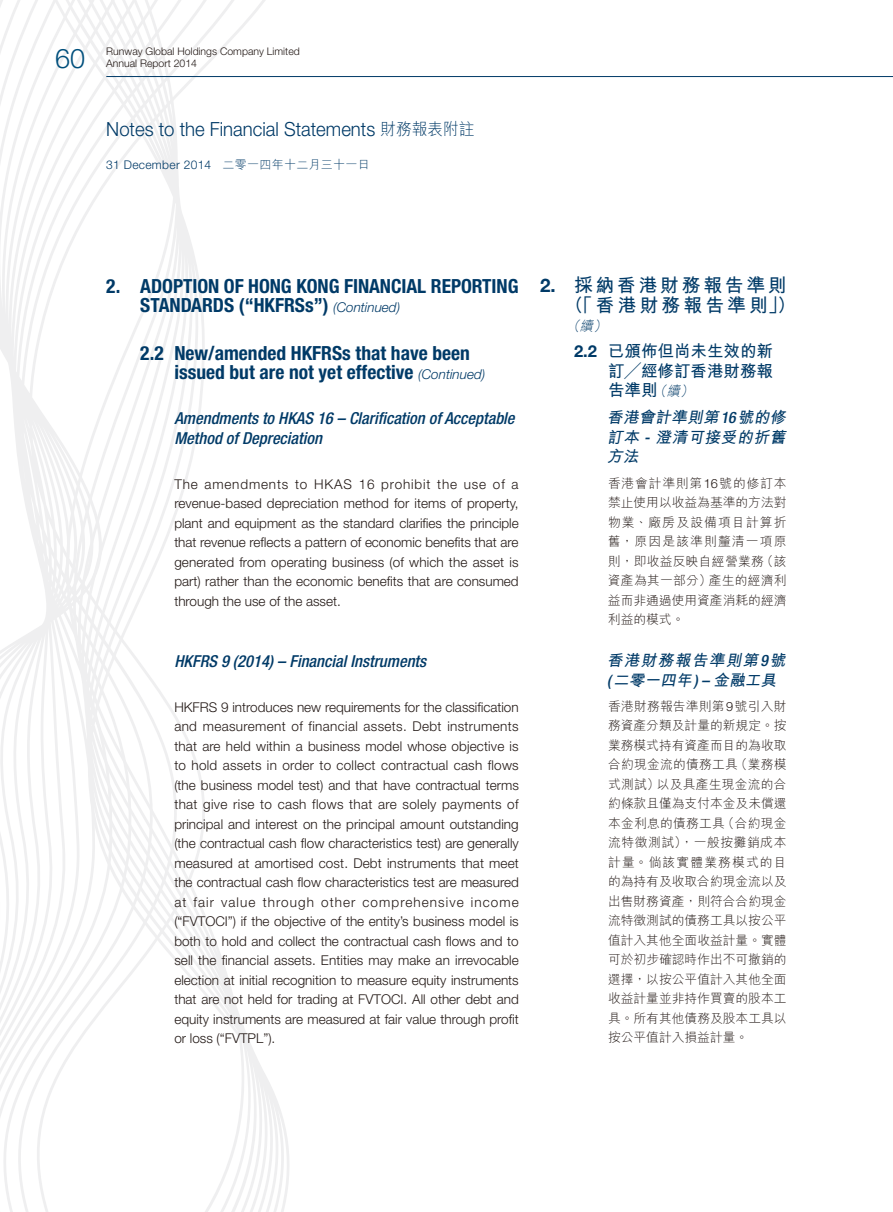
<style>
.page{position:relative;width:893px;height:1212px;background:#fff}
.page>*{position:absolute;margin:0;border:0;box-sizing:border-box;transform-origin:0 0}
.t1{font:300 27px "Helvetica Neue LT Std";color:#004f7c}
.t2{font:700 condensed 19.5px/19.5px "Helvetica Neue LT Std";color:#003a67}
.t3{font:300 19.5px "Helvetica Neue LT Std";color:#003a67;scale:.95 1}
.t4{font:700 18.75px/19.5px "M Hei HK";letter-spacing:.15em;color:#003a67}
.t5{font:italic 500 condensed 16.5px/19.5px "Helvetica Neue LT Std";color:#003a67}
.t6{font:700 16.5px/19.5px "M Hei HK";color:#003a67;text-align:justify}
.t7{font:italic 700 15.75px/19.5px "M Hei HK";color:#003a67;text-align:justify}
.t8{font:300 13.5px/19.5px "Helvetica Neue LT Std";color:#231916;text-align:justify}
.t9{font:italic 300 13.5px "M Hei HK";color:#003a67}
.t10{font:300 12.75px/19.5px "M Hei HK";color:#231916;text-align:justify}
.t11{font:300 12px "Helvetica Neue LT Std";letter-spacing:.025em;color:#003a67}
.t12{font:300 10.5px/12px "Helvetica Neue LT Std";color:#231916}
.s1{font-family:"M Hei HK";font-size:16.5px}
.s2{font-family:"M Hei HK"}
.s3{font-weight:300;font-style:italic;font-stretch:normal;font-size:13.5px}
.s4{font-family:"Helvetica Neue LT Std"}
.s5{font-weight:300;font-style:italic;font-size:13.5px}
.s6{font-family:"Helvetica Neue LT Std";font-weight:500;font-stretch:condensed}
</style>
<div class="page">
<svg style="left:0;top:0;width:285px;height:1212px"></svg>
<hr style="left:106px;top:76px;width:787px;height:1px;background:#003a67">
<h1 class="t1" style="left:55px;top:42px;width:32px">60</h1>
<p class="t12" style="left:106px;top:46px;width:195px">Runway Global Holdings Company Limited<br>Annual Report 2014</p>
<h2 class="t3" style="left:106px;top:118px;width:389px">Notes to the Financial Statements <span class="s1">財務報表附註</span></h2>
<p class="t11" style="left:106px;top:157px;width:265px">31 December 2014 <span class="s2">二零一四年十二月三十一日</span></p>
<h2 class="t2" style="left:140px;top:276px;width:380px;text-indent:-34px">2. ADOPTION OF HONG KONG FINANCIAL REPORTING<br>STANDARDS (“HKFRSs”) <span class="s3">(Continued)</span></h2>
<h2 class="t2" style="left:174px;top:343px;width:312px;text-indent:-34px">2.2 New/amended HKFRSs that have been issued but are not yet effective <span class="s3">(Continued)</span></h2>
<p class="t5" style="left:174px;top:409px;width:342px">Amendments to HKAS 16 – Clarification of Acceptable<br>Method of Depreciation</p>
<p class="t8" style="left:174px;top:474px;width:346px">The amendments to HKAS 16 prohibit the use of a revenue-based depreciation method for items of property, plant and equipment as the standard clarifies the principle that revenue reflects a pattern of economic benefits that are generated from operating business (of which the asset is part) rather than the economic benefits that are consumed through the use of the asset.</p>
<p class="t5" style="left:174px;top:651px;width:253px">HKFRS 9 (2014) – Financial Instruments</p>
<p class="t8" style="left:174px;top:697px;width:346px">HKFRS 9 introduces new requirements for the classification and measurement of financial assets. Debt instruments that are held within a business model whose objective is to hold assets in order to collect contractual cash flows (the business model test) and that have contractual terms that give rise to cash flows that are solely payments of principal and interest on the principal amount outstanding (the contractual cash flow characteristics test) are generally measured at amortised cost. Debt instruments that meet the contractual cash flow characteristics test are measured at fair value through other comprehensive income (“FVTOCI”) if the objective of the entity’s business model is both to hold and collect the contractual cash flows and to sell the financial assets. Entities may make an irrevocable election at initial recognition to measure equity instruments that are not held for trading at FVTOCI. All other debt and equity instruments are measured at fair value through profit or loss (“FVTPL”).</p>
<h3 class="t4" style="left:565px;top:274px;width:233px;text-indent:-25px"><span class="s4">2.</span> 採納香港財務報告準則（「香港財務報告準則」）</h3>
<p class="t9" style="left:566px;top:320px;width:44px">（續）</p>
<p class="t6" style="left:608px;top:340px;width:166px;text-indent:-34px"><span class="s4">2.2</span> 已頒佈但尚未生效的新訂╱經修訂香港財務報告準則<span class="s5">（續）</span></p>
<p class="t7" style="left:607px;top:407px;width:184px">香港會計準則第<span class="s6">16</span>號的修訂本 <span class="s6">-</span> 澄清可接受的折舊方法</p>
<p class="t10" style="left:608px;top:473px;width:180px">香港會計準則第<span class="s4">16</span>號的修訂本禁止使用以收益為基準的方法對物業、廠房及設備項目計算折舊，原因是該準則釐清一項原則，即收益反映自經營業務（該資產為其一部分）產生的經濟利益而非通過使用資產消耗的經濟利益的模式。</p>
<p class="t7" style="left:607px;top:649px;width:184px">香港財務報告準則第<span class="s6">9</span>號<span class="s6">(</span>二零一四年<span class="s6">) –</span> 金融工具</p>
<p class="t10" style="left:608px;top:696px;width:180px">香港財務報告準則第<span class="s4">9</span>號引入財務資產分類及計量的新規定。按業務模式持有資產而目的為收取合約現金流的債務工具（業務模式測試）以及具產生現金流的合約條款且僅為支付本金及未償還本金利息的債務工具（合約現金流特徵測試），一般按攤銷成本計量。倘該實體業務模式的目的為持有及收取合約現金流以及出售財務資產，則符合合約現金流特徵測試的債務工具以按公平值計入其他全面收益計量。實體可於初步確認時作出不可撤銷的選擇，以按公平值計入其他全面收益計量並非持作買賣的股本工具。所有其他債務及股本工具以按公平值計入損益計量。</p>
</div>
